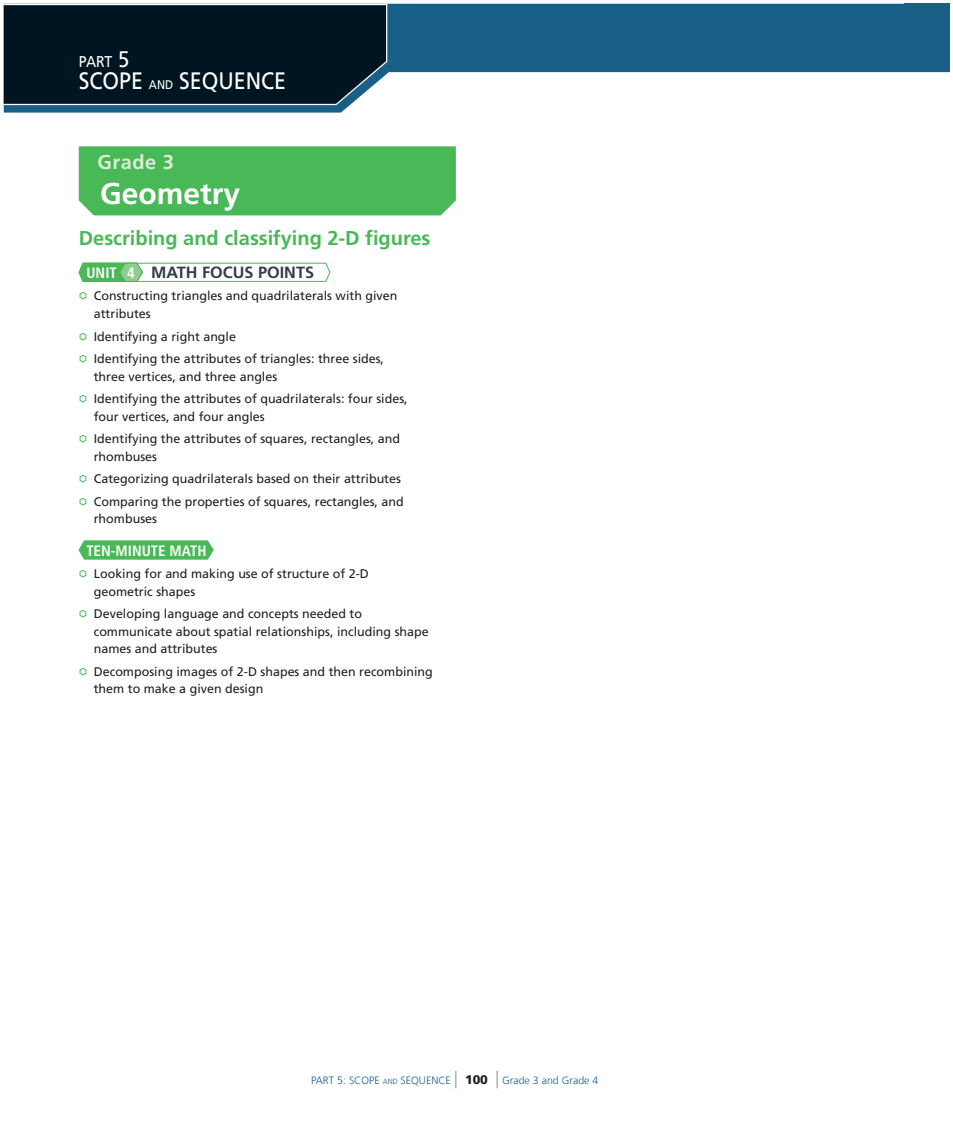
<style>
.page{position:relative;width:953px;height:1139px;background:#fff}
.page>*{position:absolute;margin:0;border:0;box-sizing:border-box;transform-origin:0 0}
.t1{font:700 30px "Frutiger LT Com";color:#fff}
.t2{font:23.75px "Frutiger LT Com";color:#fff;scale:.9 1}
.t3{font:700 20px "Frutiger LT Com";color:#49b857}
.t4{font:700 20px "Frutiger LT Com";letter-spacing:.025em;color:#daecd7}
.t5{font:700 16.25px "Frutiger LT Com";color:#313f4d}
.t6{font:15.62px "Frutiger LT Com";color:#fff;scale:.9 1}
.t7{font:700 condensed 15px "Frutiger LT Com";color:#fff}
.t8{font:12.5px/17.5px "Frutiger LT Com";color:#231f20}
.t9{font:300 10.62px "Frutiger LT Com";color:#186088}
.s1{font-size:22.5px}
.s2{font-size:12.5px}
.s3{font-size:7.5px}
.s4{font-weight:900;font-size:12.5px;color:#231f20}
</style>
<div class="page">
<svg style="left:4px;top:4px;width:945px;height:108px;fill:#186088"></svg>
<div style="left:79px;top:146px;width:377px;height:69px;background:#49b857"></div>
<svg style="left:78px;top:262px;width:252px;height:20px"></svg>
<svg style="left:78px;top:540px;width:136px;height:19px;background:#54bc61"></svg>
<svg style="left:455px;top:1070px;width:1px;height:18px"></svg>
<svg style="left:497px;top:1070px;width:1px;height:18px"></svg>
<svg style="left:3px;top:3px;width:385px;height:103px;background:#0d222f"></svg>
<p class="t6" style="left:79px;top:52px;width:58px">PART <span class="s1">5</span></p>
<h2 class="t2" style="left:79px;top:66px;width:232px">SCOPE <span class="s2">AND</span> SEQUENCE</h2>
<h3 class="t4" style="left:98px;top:150px;width:78px">Grade 3</h3>
<h1 class="t1" style="left:100px;top:175px;width:142px">Geometry</h1>
<h3 class="t3" style="left:79px;top:226px;width:353px">Describing and classifying 2-D figures</h3>
<p class="t7" style="left:127px;top:263px;width:9px">4</p>
<p class="t7" style="left:86px;top:263px;width:32px">UNIT</p>
<h3 class="t5" style="left:151px;top:262px;width:165px">MATH FOCUS POINTS</h3>
<p class="t8" style="left:94px;top:287px;width:305px">Constructing triangles and quadrilaterals with given attributes</p>
<p class="t8" style="left:94px;top:325px;width:292px;line-height:22.5px">Identifying a right angle<br>Identifying the attributes of triangles: three sides,</p>
<p class="t8" style="left:94px;top:365px;width:315px;line-height:22.5px">three vertices, and three angles<br>Identifying the attributes of quadrilaterals: four sides,</p>
<p class="t8" style="left:94px;top:405px;width:308px;line-height:22.5px">four vertices, and four angles<br>Identifying the attributes of squares, rectangles, and</p>
<p class="t8" style="left:94px;top:445px;width:311px;line-height:22.5px">rhombuses<br>Categorizing quadrilaterals based on their attributes<br>Comparing the properties of squares, rectangles, and</p>
<p class="t8" style="left:94px;top:510px;width:65px">rhombuses</p>
<p class="t7" style="left:86px;top:541px;width:121px">TEN-MINUTE MATH</p>
<p class="t8" style="left:94px;top:565px;width:277px">Looking for and making use of structure of 2-D geometric shapes</p>
<p class="t8" style="left:94px;top:605px;width:336px">Developing language and concepts needed to communicate about spatial relationships, including shape names and attributes</p>
<p class="t8" style="left:94px;top:662px;width:340px">Decomposing images of 2-D shapes and then recombining them to make a given design</p>
<p class="t9" style="left:311px;top:1073px;width:288px">PART 5: SCOPE <span class="s3">AND</span> SEQUENCE <span class="s4">100</span> Grade 3 and Grade 4</p>
</div>
